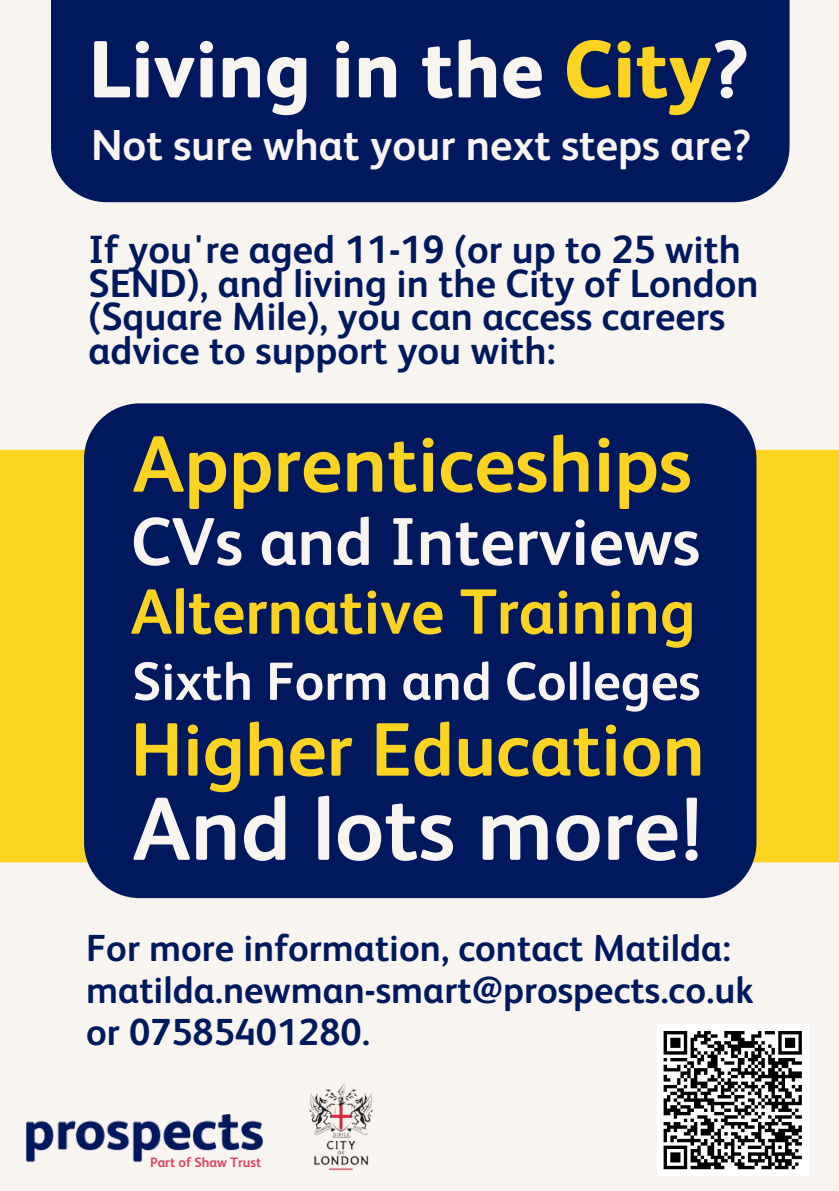
<style>
.page{position:relative;width:839px;height:1191px;background:#fff}
.page>*{position:absolute;margin:0;border:0;box-sizing:border-box;transform-origin:0 0}
.t1{font:700 89.8px "FS Albert";color:#f8f5f1}
.t2{font:800 81px "FS Albert";color:#f8f5f1}
.t3{font:700 80px "FS Albert";color:#fbd320}
.t4{font:700 75.8px "FS Albert";color:#fbd320}
.t5{font:700 67.6px "FS Albert";color:#f8f5f1}
.t6{font:700 64px "FS Albert";color:#fbd320}
.t7{font:700 53.8px "FS Albert";color:#f8f5f1}
.t8{font:700 43.4px "FS Albert";color:#f8f5f1}
.t9{font:700 39.4px/33.6px "FS Albert";color:#00185e}
.t10{font:700 37.6px/42px "FS Albert";color:#00185e}
.t11{font:700 13.6px "FS Albert";color:#e2405e}
.s1{color:#fbd320}
</style>
<div class="page">
<div style="left:0;top:0;width:838px;height:1191px;background:#f8f5f1"></div>
<img style="left:309px;top:1082px;width:65px;height:89px">
<img style="left:27px;top:1114px;width:236px;height:48px">
<div style="left:51px;top:0;width:738px;height:202px;background:#00185e"></div>
<div style="left:0;top:450px;width:838px;height:412px;background:#fbd320"></div>
<div style="left:84px;top:403px;width:672px;height:495px;background:#00185e"></div>
<div style="left:656px;top:1024px;width:152px;height:152px;background:#fff"></div>
<svg style="left:663px;top:1031px;width:139px;height:139px"></svg>
<h2 class="t2" style="left:88px;top:23px;width:661px">Living in the <span class="s1">City</span>?</h2>
<p class="t8" style="left:91px;top:121px;width:661px">Not sure what your next steps are?</p>
<p class="t9" style="left:88px;top:233px;width:671px">If you're aged 11-19 (or up to 25 with SEND), and living in the City of London (Square Mile), you can access careers advice to support you with:</p>
<h3 class="t3" style="left:133px;top:419px;width:560px">Apprenticeships</h3>
<h3 class="t5" style="left:131px;top:504px;width:571px">CVs and Interviews</h3>
<h3 class="t6" style="left:131px;top:576px;width:566px">Alternative Training</h3>
<h3 class="t7" style="left:132px;top:651px;width:570px">Sixth Form and Colleges</h3>
<h3 class="t4" style="left:131px;top:707px;width:575px">Higher Education</h3>
<h1 class="t1" style="left:133px;top:778px;width:570px">And lots more!</h1>
<p class="t10" style="left:86px;top:927px;width:668px">For more information, contact Matilda: matilda.newman-smart@prospects.co.uk or 07585401280.</p>
<p class="t11" style="left:150px;top:1155px;width:113px">Part of Shaw Trust</p>
</div>
